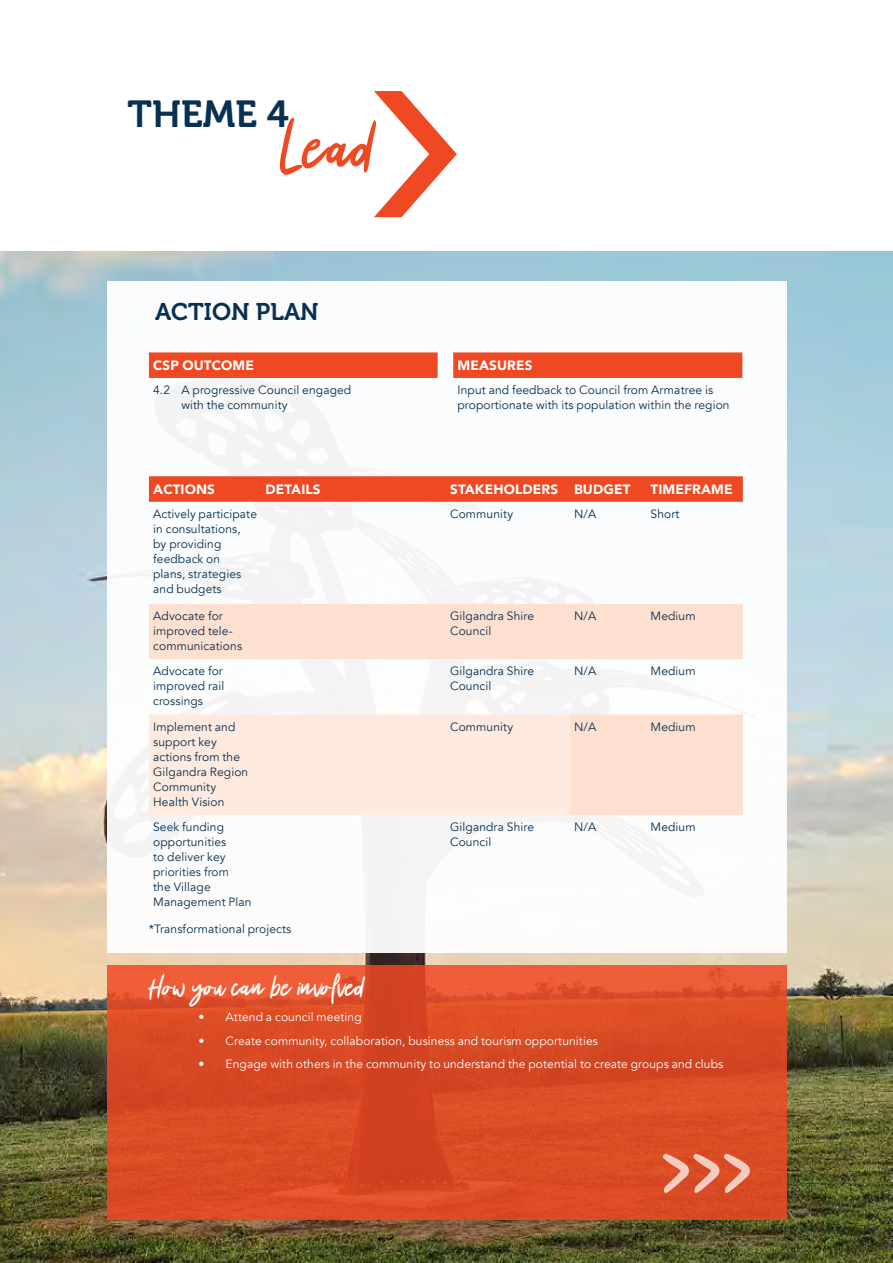
<style>
.page{position:relative;width:893px;height:1263px;background:#fff}
.page>*{position:absolute;margin:0;border:0;box-sizing:border-box;transform-origin:0 0}
.t1{font:105px "Rogan Winters";color:#fff}
.t2{font:69px "Rogan Winters";color:#ef4923}
.t3{font:37.5px "Museo 700";color:#083050}
.t4{font:28.5px "Rogan Winters";letter-spacing:.01em;color:#fff}
.t5{font:24px "Museo 700";color:#083050}
.t6{font:900 13.5px "Avenir";letter-spacing:.01em;color:#fff}
.t7{font:12px/15px "Avenir";letter-spacing:.01em;color:#083050}
.t8{font:12px "Avenir";letter-spacing:.01em;color:#fff}
</style>
<div class="page">
<svg style="left:374px;top:91px;width:83px;height:126px"></svg>
<img style="left:0;top:252px;width:893px;height:1011px">
<div style="left:107px;top:281px;width:679px;height:671px;background:#fff"></div>
<svg style="left:149px;top:352px;width:593px;height:26px;background:#ef502c"></svg>
<svg style="left:149px;top:476px;width:594px;height:26px;background:#ef4c26"></svg>
<svg style="left:149px;top:604px;width:594px;height:211px;fill:#fee0d0"></svg>
<div style="left:149px;top:714px;width:421px;height:101px;background:#feeade"></div>
<svg style="left:107px;top:965px;width:679px;height:255px;background:#da4c26"></svg>
<h3 class="t3" style="left:128px;top:93px;width:163px">THEME 4</h3>
<h2 class="t2" style="left:279px;top:106px;width:97px">Lead</h2>
<h3 class="t5" style="left:155px;top:298px;width:165px">ACTION PLAN</h3>
<p class="t6" style="left:153px;top:354px;width:102px">CSP OUTCOME</p>
<p class="t6" style="left:457px;top:354px;width:76px">MEASURES</p>
<p class="t7" style="left:181px;top:383px;width:171px;text-indent:-28px">4.2 A progressive Council engaged with the community</p>
<p class="t7" style="left:457px;top:383px;width:274px">Input and feedback to Council from Armatree is proportionate with its population within the region</p>
<p class="t6" style="left:153px;top:478px;width:63px">ACTIONS</p>
<p class="t6" style="left:266px;top:478px;width:57px">DETAILS</p>
<p class="t6" style="left:450px;top:478px;width:182px">STAKEHOLDERS BUDGET</p>
<p class="t6" style="left:651px;top:478px;width:84px">TIMEFRAME</p>
<p class="t7" style="left:153px;top:507px;width:105px">Actively participate in consultations, by providing feedback on<br>plans, strategies and budgets</p>
<p class="t7" style="left:450px;top:507px;width:64px">Community</p>
<p class="t7" style="left:574px;top:507px;width:24px">N/A</p>
<p class="t7" style="left:651px;top:507px;width:30px">Short</p>
<p class="t7" style="left:153px;top:609px;width:90px">Advocate for improved tele&shy;communications</p>
<p class="t7" style="left:450px;top:609px;width:85px">Gilgandra Shire<br>Council</p>
<p class="t7" style="left:574px;top:609px;width:24px">N/A</p>
<p class="t7" style="left:651px;top:609px;width:47px">Medium</p>
<p class="t7" style="left:153px;top:664px;width:73px;text-align:justify">Advocate for improved rail crossings</p>
<p class="t7" style="left:450px;top:664px;width:85px">Gilgandra Shire<br>Council</p>
<p class="t7" style="left:574px;top:664px;width:24px">N/A</p>
<p class="t7" style="left:651px;top:664px;width:47px">Medium</p>
<p class="t7" style="left:153px;top:719px;width:97px">Implement and support key actions from the<br>Gilgandra Region<br>Community<br>Health Vision</p>
<p class="t7" style="left:450px;top:719px;width:64px">Community</p>
<p class="t7" style="left:574px;top:719px;width:24px">N/A</p>
<p class="t7" style="left:651px;top:719px;width:47px">Medium</p>
<p class="t7" style="left:153px;top:820px;width:100px">Seek funding opportunities<br>to deliver key priorities from<br>the Village<br>Management Plan</p>
<p class="t7" style="left:450px;top:820px;width:85px">Gilgandra Shire<br>Council</p>
<p class="t7" style="left:574px;top:820px;width:24px">N/A</p>
<p class="t7" style="left:651px;top:820px;width:47px">Medium</p>
<p class="t7" style="left:149px;top:921px;width:144px">*Transformational projects</p>
<h3 class="t4" style="left:149px;top:970px;width:216px">How you can be involved</h3>
<p class="t8" style="left:199px;top:1010px;width:165px">• Attend a council meeting</p>
<p class="t8" style="left:199px;top:1033px;width:401px">• Create community, collaboration, business and tourism opportunities</p>
<p class="t8" style="left:199px;top:1057px;width:526px">• Engage with others in the community to understand the potential to create groups and clubs</p>
<h1 class="t1" style="left:662px;top:1098px;width:92px">&gt;&gt;&gt;</h1>
</div>
